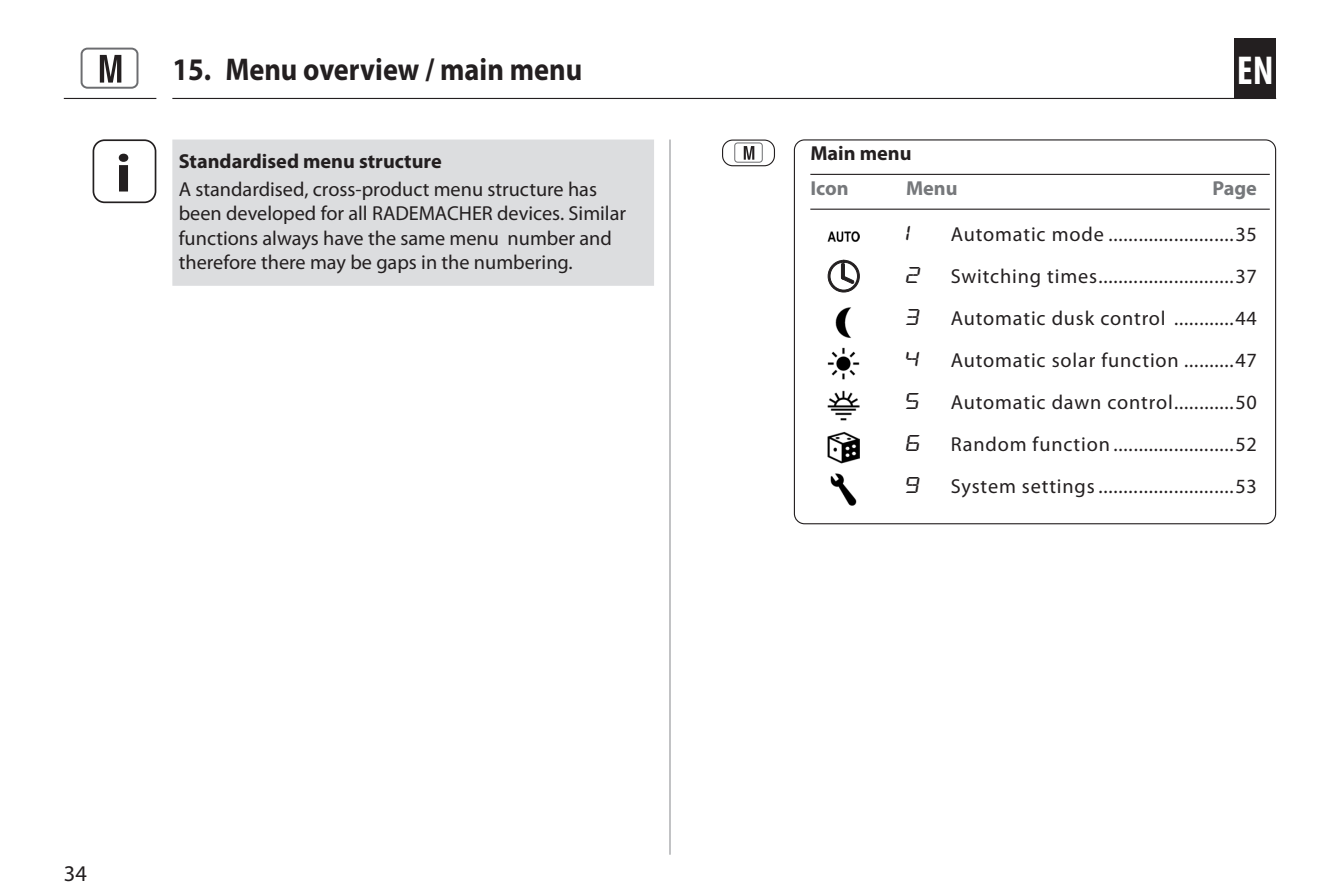
<style>
.page{position:relative;width:1340px;height:893px;background:#fff}
.page>*{position:absolute;margin:0;border:0;box-sizing:border-box;transform-origin:0 0}
.INFO-Icon{font:700 54px "Myriad Pro";color:#231f20;scale:1.1 1}
.t1{font:700 condensed 40.5px "Myriad Pro";color:#fff}
.t2{font:700 31.5px "Myriad Pro";color:#231f20;scale:.9 1}
.Menüübersicht_-_EN{font:29.25px "LCD Dsp WR Fluss Style";color:#231f20}
.t3{font:22.5px "Myriad Pro";color:#231f20}
.Menüübersicht_-_EN-2{font:20.25px "Myriad Pro";letter-spacing:.04em;color:#231f20}
.Nützliche_Infos_-_DE{font:20.25px/24.3px "Myriad Pro";color:#231f20}
.Nützliche_Infos_-_DE-2{font:700 20.25px "Myriad Pro";color:#231f20}
.Untertitel_-_EN{font:700 20.25px "Myriad Pro";color:#76787b}
.Untertitel_-_EN-2{font:700 20.25px "Myriad Pro";color:#231f20}
.s1{font-family:"LCD Dsp WR Fluss Style";font-size:29.25px}
</style>
<div class="page">
<hr style="left:172px;top:98px;width:1104px;height:1px;background:#231f20">
<hr style="left:64px;top:98px;width:92px;height:1px;background:#231f20">
<hr style="left:669px;top:140px;width:1px;height:715px;background:#939598">
<div style="left:1234px;top:38px;width:42px;height:61px;background:#231f20"></div>
<div style="left:722px;top:140px;width:53px;height:26px;border:1px solid #231f20;border-radius:10px"></div>
<div style="left:734px;top:142px;width:28px;height:21px;border:1px solid #6c6d70;border-radius:3px"></div>
<svg style="left:743px;top:146px;width:11px;height:14px"></svg>
<svg style="left:828px;top:260px;width:31px;height:32px"></svg>
<img style="left:827px;top:432px;width:32px;height:32px">
<img style="left:827px;top:347px;width:32px;height:32px">
<img style="left:835px;top:307px;width:17px;height:31px">
<img style="left:827px;top:390px;width:32px;height:31px">
<img style="left:830px;top:474px;width:27px;height:32px">
<img style="left:827px;top:231px;width:32px;height:11px">
<div style="left:81px;top:48px;width:57px;height:41px;border:2px solid #6c6d70;border-radius:6px"></div>
<svg style="left:100px;top:55px;width:21px;height:28px"></svg>
<hr style="left:810px;top:174px;width:459px;height:1px;background:#231f20">
<hr style="left:810px;top:209px;width:459px;height:1px;background:#231f20">
<div style="left:172px;top:140px;width:482px;height:146px;background:#dcdddf"></div>
<div style="left:93px;top:139px;width:63px;height:64px;border:2px solid #231f20;border-radius:11px"></div>
<p class="INFO-Icon" style="left:115px;top:143px;width:16px">i</p>
<p class="t2" style="left:172px;top:52px;width:457px">15. Menu overview / main menu</p>
<h2 class="t1" style="left:1236px;top:48px;width:38px">EN</h2>
<p class="Nützliche_Infos_-_DE-2" style="left:179px;top:150px;width:264px">Standardised menu structure</p>
<p class="Nützliche_Infos_-_DE" style="left:179px;top:177px;width:449px">A standardised, cross-product menu structure has been developed for all RADEMACHER devices. Similar functions always have the same menu number and therefore there may be gaps in the numbering.</p>
<p class="Untertitel_-_EN-2" style="left:810px;top:142px;width:103px">Main menu</p>
<p class="Untertitel_-_EN" style="left:810px;top:177px;width:40px">Icon</p>
<p class="Untertitel_-_EN" style="left:906px;top:177px;width:53px">Menu</p>
<p class="Untertitel_-_EN" style="left:1212px;top:177px;width:46px">Page</p>
<p class="Menüübersicht_-_EN" style="left:906px;top:214px;width:6px">1</p>
<p class="Menüübersicht_-_EN-2" style="left:950px;top:223px;width:308px">Automatic mode .........................35</p>
<p class="Menüübersicht_-_EN-2" style="left:906px;top:265px;width:352px"><span class="s1">2</span> Switching times...........................37</p>
<p class="Menüübersicht_-_EN-2" style="left:906px;top:307px;width:352px"><span class="s1">3</span> Automatic dusk control ............44</p>
<p class="Menüübersicht_-_EN-2" style="left:906px;top:349px;width:352px"><span class="s1">4</span> Automatic solar function ..........47</p>
<p class="Menüübersicht_-_EN-2" style="left:906px;top:391px;width:352px"><span class="s1">5</span> Automatic dawn control............50</p>
<p class="Menüübersicht_-_EN-2" style="left:906px;top:433px;width:352px"><span class="s1">6</span> Random function ........................52</p>
<p class="Menüübersicht_-_EN-2" style="left:906px;top:475px;width:352px"><span class="s1">9</span> System settings...........................53</p>
<p class="t3" style="left:64px;top:861px;width:25px">34</p>
</div>
